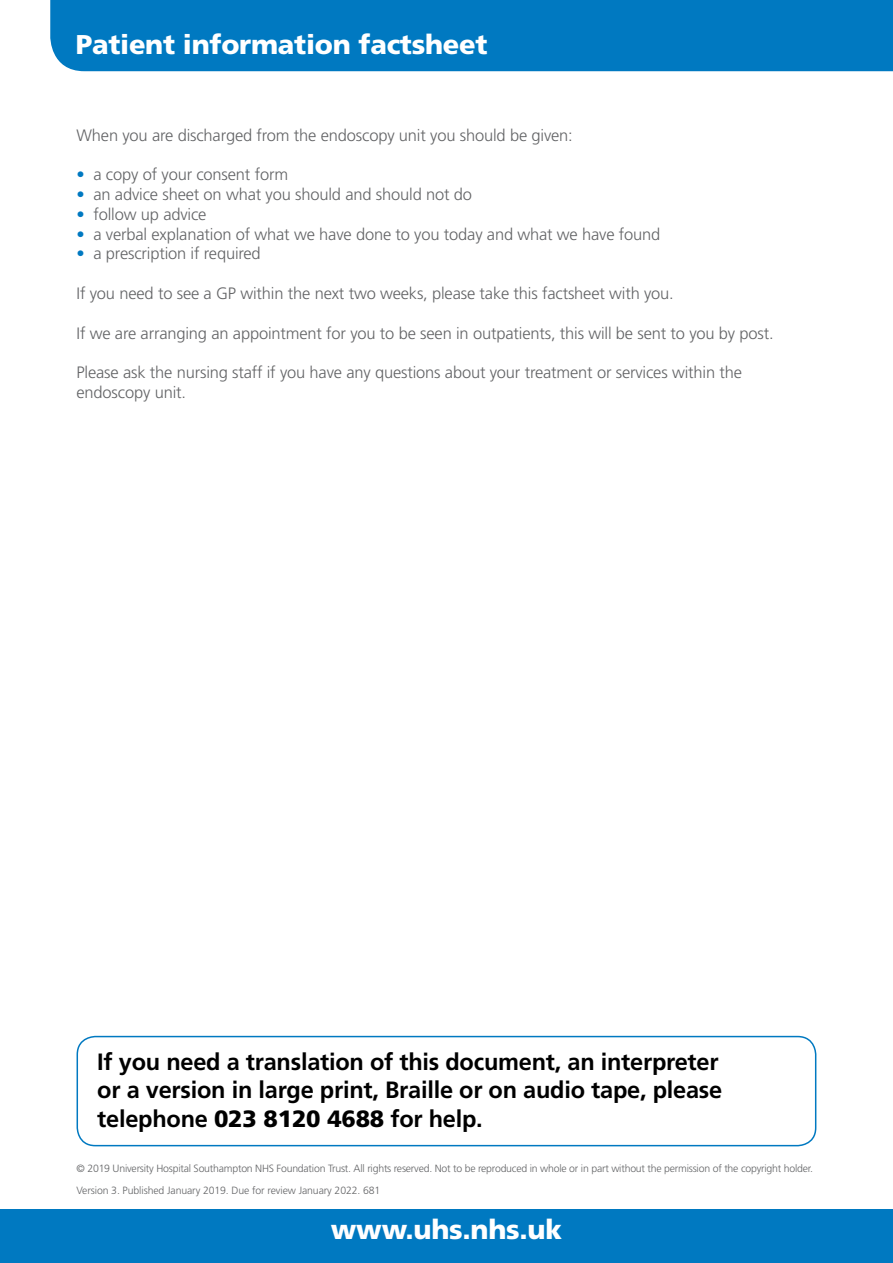
<style>
.page{position:relative;width:893px;height:1263px;background:#fff}
.page>*{position:absolute;margin:0;border:0;box-sizing:border-box;transform-origin:0 0}
.t1{font:900 27.15px "Frutiger";letter-spacing:-.01em;color:#fff}
.t2{font:700 23.55px/28.3px "Frutiger";letter-spacing:-.01em;color:#000}
.t3{font:300 16.5px/19.8px "Frutiger";letter-spacing:-.01em;color:#636466}
.t4{font:300 10.5px "Frutiger";letter-spacing:-.02em;color:#636466}
.s1{color:#0079c1}
.s2{font-weight:900}
</style>
<div class="page">
<div style="left:50px;top:0;width:843px;height:71px;background:#0079c1"></div>
<div style="left:0;top:1209px;width:893px;height:54px;background:#0079c1"></div>
<div style="left:77px;top:1036px;width:739px;height:110px;border:2px solid #0079c1;border-radius:18px"></div>
<h1 class="t1" style="left:76px;top:28px;width:413px">Patient information factsheet</h1>
<p class="t3" style="left:77px;top:125px;width:498px">When you are discharged from the endoscopy unit you should be given:</p>
<p class="t3" style="left:77px;top:164px;width:213px"><span class="s1">•</span> a copy of your consent form</p>
<p class="t3" style="left:77px;top:184px;width:397px"><span class="s1">•</span> an advice sheet on what you should and should not do</p>
<p class="t3" style="left:77px;top:204px;width:131px"><span class="s1">•</span> follow up advice</p>
<p class="t3" style="left:77px;top:224px;width:585px"><span class="s1">•</span> a verbal explanation of what we have done to you today and what we have found</p>
<p class="t3" style="left:77px;top:244px;width:186px"><span class="s1">•</span> a prescription if required</p>
<p class="t3" style="left:77px;top:283px;width:599px">If you need to see a GP within the next two weeks, please take this factsheet with you.</p>
<p class="t3" style="left:77px;top:323px;width:699px">If we are arranging an appointment for you to be seen in outpatients, this will be sent to you by post.</p>
<p class="t3" style="left:77px;top:362px;width:667px">Please ask the nursing staff if you have any questions about your treatment or services within the endoscopy unit.</p>
<h2 class="t2" style="left:97px;top:1048px;width:626px">If you need a translation of this document, an interpreter or a version in large print, Braille or on audio tape, please telephone <span class="s2">023 8120 4688</span> for help.</h2>
<p class="t4" style="left:77px;top:1162px;width:738px">© 2019 University Hospital Southampton NHS Foundation Trust. All rights reserved. Not to be reproduced in whole or in part without the permission of the copyright holder.</p>
<p class="t4" style="left:77px;top:1185px;width:305px">Version 3. Published January 2019. Due for review January 2022. 681</p>
<h1 class="t1" style="left:331px;top:1213px;width:233px">www.uhs.nhs.uk</h1>
</div>
